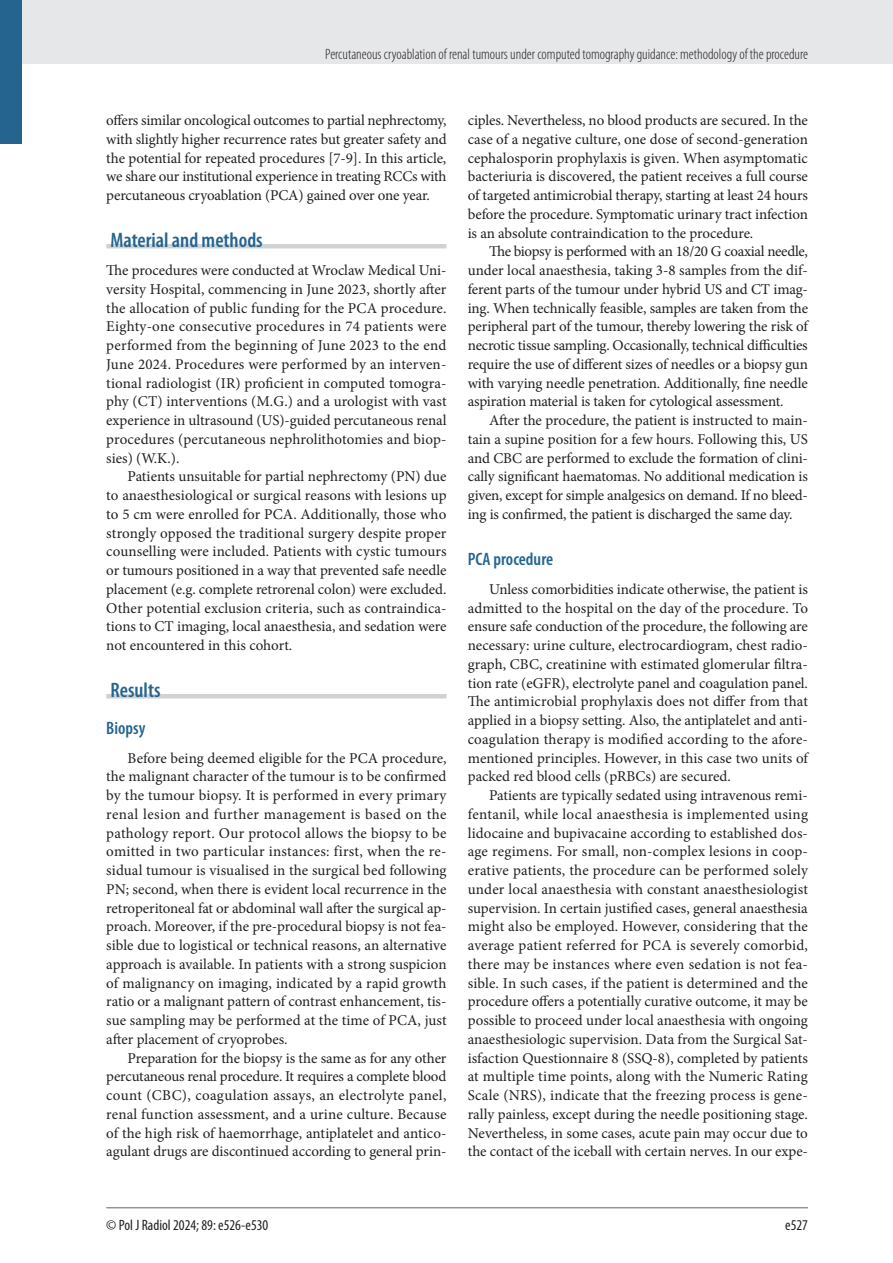
<style>
.page{position:relative;width:893px;height:1263px;background:#fff}
.page>*{position:absolute;margin:0;border:0;box-sizing:border-box;transform-origin:0 0}
.srodtytul_1{font:600 condensed 21px "Myriad Pro";color:#24648f}
.srodtytul_2_kopia{font:600 condensed 18px "Myriad Pro";color:#24648f}
.tekst{font:15px/18.8px "Minion Pro";letter-spacing:-.005em;color:#231f20;text-align:justify}
.tekst_bez_wciecia{font:15px/18.8px "Minion Pro";letter-spacing:.005em;color:#231f20;text-align:justify}
.t1{font:300 condensed 15px "Myriad Pro";color:#231f20}
.tabela_tekst{font:condensed 15px "Myriad Pro";color:#231f20}
.s1{font-style:italic}
</style>
<div class="page">
<div style="left:0;top:0;width:893px;height:64px;background:#e6e7e9"></div>
<hr style="left:106px;top:1207px;width:702px;height:1px;background:#939598">
<div style="left:0;top:0;width:21px;height:144px;background:#24648f"></div>
<hr style="left:106px;top:244px;width:340px;height:4px;background:#d1d2d4">
<hr style="left:106px;top:694px;width:340px;height:4px;background:#d1d2d4">
<p class="t1" style="left:325px;top:45px;width:484px">Percutaneous cryoablation of renal tumours under computed tomography guidance: methodology of the procedure</p>
<p class="tekst" style="left:106px;top:111px;width:342px">offers similar oncological outcomes to partial nephrectomy, with slightly higher recurrence rates but greater safety and the potential for repeated procedures [7-9]. In this article, we share our institutional experience in treating RCCs with percutaneous cryoablation (PCA) gained over one year.</p>
<p class="srodtytul_1" style="left:111px;top:227px;width:154px">Material and methods</p>
<p class="tekst_bez_wciecia" style="left:106px;top:261px;width:342px">The procedures were conducted at Wroclaw Medical Uni&shy;versity Hospital, commencing in June 2023, shortly after the allocation of public funding for the PCA procedure.<br>Eighty-one consecutive procedures in 74 patients were performed from the beginning of June 2023 to the end June 2024. Procedures were performed by an interven&shy;tional radiologist (IR) proficient in computed tomogra&shy;phy (CT) interventions (M.G.) and a urologist with vast experience in ultrasound (US)-guided percutaneous renal procedures (percutaneous nephrolithotomies and biop&shy;sies) (W.K.).</p>
<p class="tekst" style="left:106px;top:467px;width:342px;text-indent:21px">Patients unsuitable for partial nephrectomy (PN) due to anaesthesiological or surgical reasons with lesions up to 5 cm were enrolled for PCA. Additionally, those who strongly opposed the traditional surgery despite proper counselling were included. Patients with cystic tumours or tumours positioned in a way that prevented safe needle placement (e.g. complete retrorenal colon) were excluded.<br>Other potential exclusion criteria, such as contraindica&shy;tions to CT imaging, local anaesthesia, and sedation were not encountered in this cohort.</p>
<p class="srodtytul_1" style="left:111px;top:677px;width:51px">Results</p>
<p class="srodtytul_2_kopia" style="left:106px;top:717px;width:41px">Biopsy</p>
<p class="tekst" style="left:106px;top:748px;width:342px;text-indent:21px">Before being deemed eligible for the PCA procedure, the malignant character of the tumour is to be confirmed by the tumour biopsy. It is performed in every primary renal lesion and further management is based on the pathology report. Our protocol allows the biopsy to be omitted in two particular instances: first, when the re&shy;sidual tumour is visualised in the surgical bed following PN; second, when there is evident local recurrence in the retroperitoneal fat or abdominal wall after the surgical ap&shy;proach. Moreover, if the pre-procedural biopsy is not fea&shy;sible due to logistical or technical reasons, an alternative approach is available. In patients with a strong suspicion of malignancy on imaging, indicated by a rapid growth ratio or a malignant pattern of contrast enhancement, tis&shy;sue sampling may be performed at the time of PCA, just after placement of cryoprobes.</p>
<p class="tekst" style="left:106px;top:1048px;width:342px;text-indent:21px">Preparation for the biopsy is the same as for any other percutaneous renal procedure. It requires a complete blood count (CBC), coagulation assays, an electrolyte panel, renal function assessment, and a urine culture. Because of the high risk of haemorrhage, antiplatelet and antico&shy;agulant drugs are discontinued according to general prin-</p>
<p class="tekst" style="left:468px;top:111px;width:342px">ciples. Nevertheless, no blood products are secured. In the case of a negative culture, one dose of second-generation cephalosporin prophylaxis is given. When asymptomatic bacteriuria is discovered, the patient receives a full course of targeted antimicrobial therapy, starting at least 24 hours before the procedure. Symptomatic urinary tract infection is an absolute contraindication to the procedure.</p>
<p class="tekst" style="left:468px;top:242px;width:342px;text-indent:21px">The biopsy is performed with an 18/20 G coaxial needle, under local anaesthesia, taking 3-8 samples from the dif&shy;ferent parts of the tumour under hybrid US and CT imag&shy;ing. When technically feasible, samples are taken from the peripheral part of the tumour, thereby lowering the risk of necrotic tissue sampling. Occasionally, technical difficulties require the use of different sizes of needles or a biopsy gun with varying needle penetration. Additionally, fine needle aspiration material is taken for cytological assessment<span class="s1">.</span></p>
<p class="tekst" style="left:468px;top:411px;width:342px;text-indent:21px">After the procedure, the patient is instructed to main&shy;tain a supine position for a few hours. Following this, US and CBC are performed to exclude the formation of clini&shy;cally significant haematomas. No additional medication is given, except for simple analgesics on demand. If no bleed&shy;ing is confirmed, the patient is discharged the same day.</p>
<p class="srodtytul_2_kopia" style="left:468px;top:548px;width:87px">PCA procedure</p>
<p class="tekst" style="left:468px;top:580px;width:342px;text-indent:21px">Unless comorbidities indicate otherwise, the patient is admitted to the hospital on the day of the procedure. To ensure safe conduction of the procedure, the following are necessary: urine culture, electrocardiogram, chest radio&shy;graph, CBC, creatinine with estimated glomerular filtra&shy;tion rate (eGFR), electrolyte panel and coagulation panel.<br>The antimicrobial prophylaxis does not differ from that applied in a biopsy setting. Also, the antiplatelet and anti&shy;coagulation therapy is modified according to the afore&shy;mentioned principles. However, in this case two units of packed red blood cells (pRBCs) are secured.</p>
<p class="tekst" style="left:468px;top:786px;width:342px;text-indent:21px">Patients are typically sedated using intravenous remi&shy;fentanil, while local anaesthesia is implemented using lidocaine and bupivacaine according to established dos&shy;age regimens. For small, non-complex lesions in coop&shy;erative patients, the procedure can be performed solely under local anaesthesia with constant anaesthesiologist supervision. In certain justified cases, general anaesthesia might also be employed. However, considering that the average patient referred for PCA is severely comorbid, there may be instances where even sedation is not fea&shy;sible. In such cases, if the patient is determined and the procedure offers a potentially curative outcome, it may be possible to proceed under local anaesthesia with ongoing anaesthesiologic supervision. Data from the Surgical Sat&shy;isfaction Questionnaire 8 (SSQ-8), completed by patients at multiple time points, along with the Numeric Rating Scale (NRS), indicate that the freezing process is gene&shy;rally painless, except during the needle positioning stage.<br>Nevertheless, in some cases, acute pain may occur due to the contact of the iceball with certain nerves. In our expe-</p>
<p class="tabela_tekst" style="left:106px;top:1216px;width:164px">© Pol J Radiol 2024; 89: e526-e530</p>
<p class="tabela_tekst" style="left:785px;top:1216px;width:24px">e527</p>
</div>
